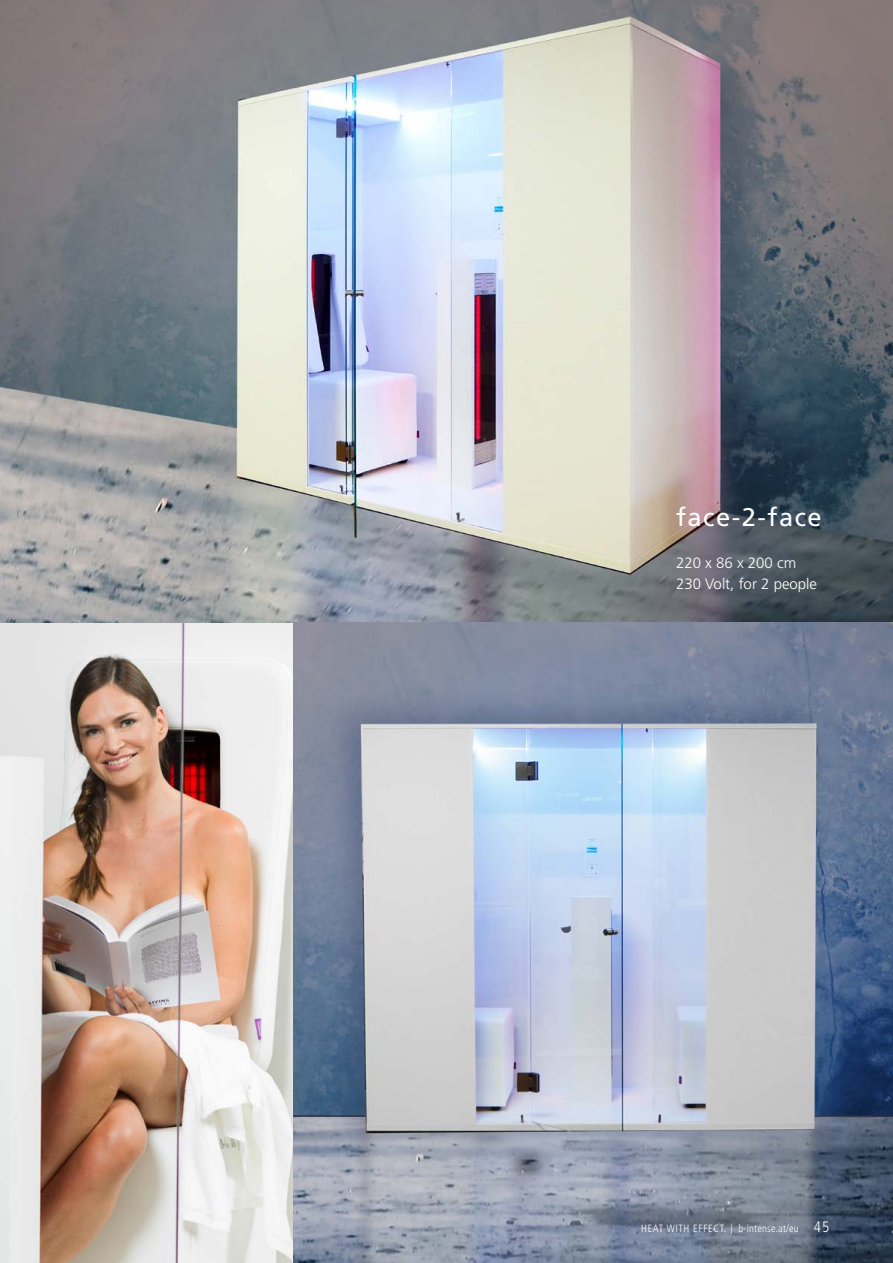
<style>
.page{position:relative;width:893px;height:1263px;background:#fff}
.page>*{position:absolute;margin:0;border:0;box-sizing:border-box;transform-origin:0 0}
.t1{font:25.5px "Frutiger";letter-spacing:.06em;color:#fff}
.t2{font:300 15px/21px "Frutiger";color:#fff}
.t3{font:300 condensed 10.5px "Frutiger";letter-spacing:.06em;color:#fff}
.s1{font-size:15px}
</style>
<div class="page">
<img style="left:0;top:0;width:893px;height:624px">
<img style="left:0;top:624px;width:293px;height:639px">
<img style="left:293px;top:622px;width:600px;height:641px">
<h1 class="t1" style="left:676px;top:502px;width:147px">face-2-face</h1>
<h2 class="t2" style="left:676px;top:552px;width:142px">220 x 86 x 200 cm<br>230 Volt, for 2 people</h2>
<p class="t3" style="left:641px;top:1222px;width:189px">HEAT WITH EFFECT. | b-intense.at/eu <span class="s1">45</span></p>
</div>
